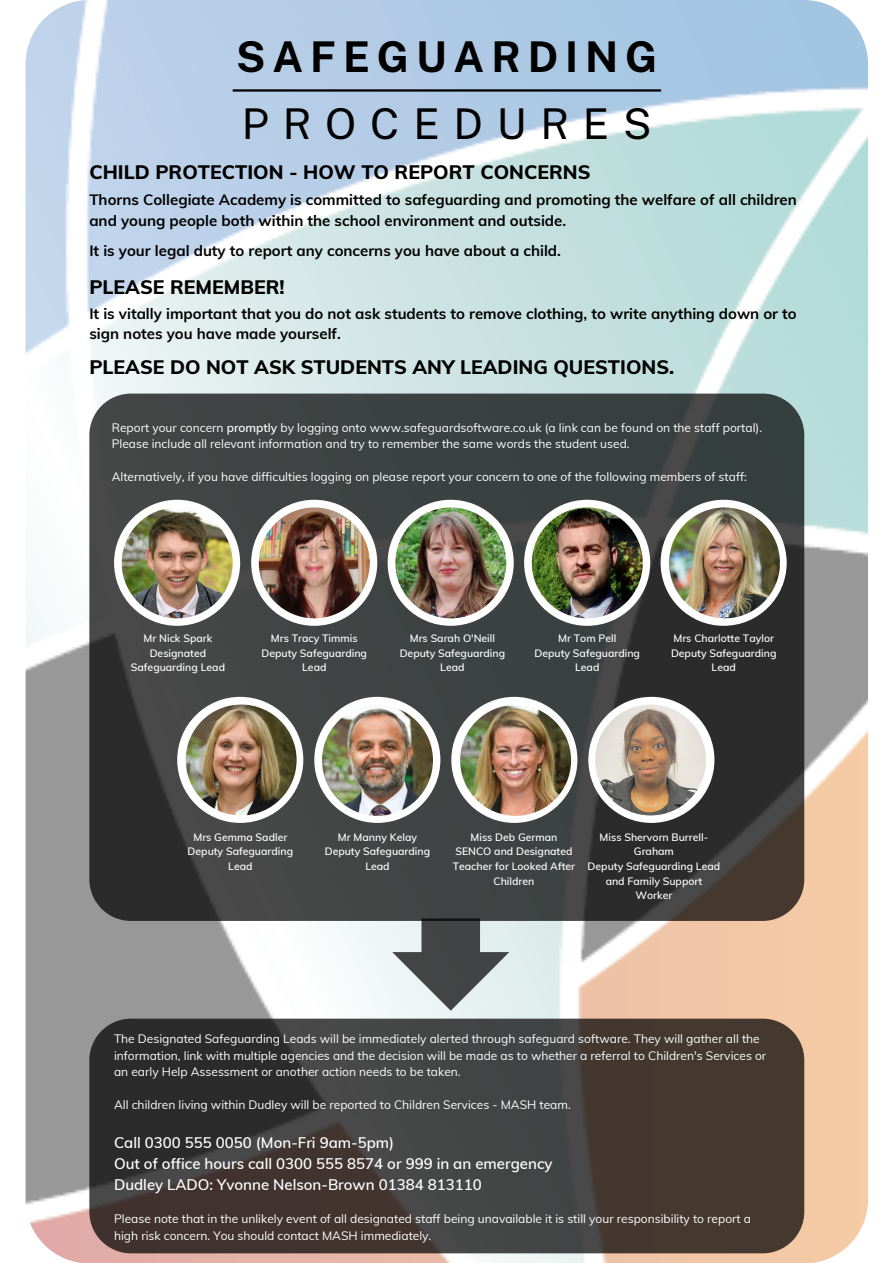
<style>
.page{position:relative;width:893px;height:1263px;background:#fff}
.page>*{position:absolute;margin:0;border:0;box-sizing:border-box;transform-origin:0 0}
.t1{font:700 42.38px "Public Sans";letter-spacing:.165em;color:#000}
.t2{font:42.38px "Public Sans";letter-spacing:.325em;color:#000}
.t3{font:800 19.5px "Muli";color:#000}
.t4{font:700 15px/20.9px "Muli";color:#000}
.t5{font:600 15px/20.9px "Muli";color:#fff}
.t6{font:12px/16.4px "Muli";color:#fff}
.t7{font:600 10.5px/14.6px "Muli";color:#fff;text-align:center}
.s1{font-weight:600}
</style>
<div class="page">
<img style="left:26px;top:0;width:842px;height:1263px;border-radius:64px">
<hr style="left:233px;top:89px;width:428px;height:3px;background:#000">
<svg style="left:89px;top:394px;width:715px;height:527px;background:#3d3f3e"></svg>
<svg style="left:89px;top:1019px;width:715px;height:234px;background:#413b37"></svg>
<svg style="left:392px;top:918px;width:117px;height:93px;background:#919797"></svg>
<div style="left:524px;top:500px;width:126px;height:126px;background:#fff;border-radius:50%"></div>
<div style="left:660px;top:500px;width:126px;height:126px;background:#fff;border-radius:50%"></div>
<div style="left:314px;top:697px;width:126px;height:126px;background:#fff;border-radius:50%"></div>
<div style="left:451px;top:697px;width:126px;height:126px;background:#fff;border-radius:50%"></div>
<div style="left:588px;top:697px;width:126px;height:126px;background:#fff;border-radius:50%"></div>
<img style="left:532px;top:507px;width:111px;height:111px;border-radius:50%">
<img style="left:669px;top:507px;width:111px;height:111px;border-radius:50%">
<img style="left:322px;top:705px;width:111px;height:111px;border-radius:50%">
<img style="left:460px;top:705px;width:111px;height:111px;border-radius:50%">
<img style="left:595px;top:704px;width:111px;height:111px;border-radius:50%">
<div style="left:114px;top:500px;width:126px;height:126px;background:#fff;border-radius:50%"></div>
<img style="left:122px;top:507px;width:111px;height:111px;border-radius:50%">
<div style="left:251px;top:500px;width:126px;height:126px;background:#fff;border-radius:50%"></div>
<img style="left:259px;top:507px;width:111px;height:111px;border-radius:50%">
<div style="left:388px;top:500px;width:126px;height:126px;background:#fff;border-radius:50%"></div>
<img style="left:395px;top:507px;width:111px;height:111px;border-radius:50%">
<div style="left:177px;top:697px;width:126px;height:126px;background:#fff;border-radius:50%"></div>
<img style="left:186px;top:704px;width:111px;height:111px;border-radius:50%">
<h1 class="t1" style="left:236px;top:32px;width:423px">SAFEGUARDING</h1>
<h1 class="t2" style="left:242px;top:98px;width:411px">PROCEDURES</h1>
<h2 class="t3" style="left:89px;top:160px;width:503px">CHILD PROTECTION - HOW TO REPORT CONCERNS</h2>
<p class="t4" style="left:89px;top:189px;width:709px">Thorns Collegiate Academy is committed to safeguarding and promoting the welfare of all children and young people both within the school environment and outside.</p>
<p class="t4" style="left:89px;top:239px;width:473px">It is your legal duty to report any concerns you have about a child.</p>
<h2 class="t3" style="left:89px;top:274px;width:197px">PLEASE REMEMBER!</h2>
<p class="t4" style="left:89px;top:302px;width:709px">It is vitally important that you do not ask students to remove clothing, to write anything down or to sign notes you have made yourself.</p>
<h2 class="t3" style="left:89px;top:354px;width:586px">PLEASE DO NOT ASK STUDENTS ANY LEADING QUESTIONS.</h2>
<p class="t6" style="left:112px;top:419px;width:652px">Report your concern <span class="s1">promptly</span> by logging onto www.safeguardsoftware.co.uk (a link can be found on the staff portal).<br>Please include all relevant information and try to remember the same words the student used.</p>
<p class="t6" style="left:112px;top:468px;width:636px">Alternatively, if you have difficulties logging on please report your concern to one of the following members of staff:</p>
<p class="t7" style="left:131px;top:631px;width:96px">Mr Nick Spark<br>Designated<br>Safeguarding Lead</p>
<p class="t7" style="left:400px;top:631px;width:107px">Mrs Sarah O'Neill<br>Deputy Safeguarding<br>Lead</p>
<p class="t7" style="left:534px;top:631px;width:107px">Mr Tom Pell<br>Deputy Safeguarding<br>Lead</p>
<p class="t7" style="left:671px;top:631px;width:107px">Mrs Charlotte Taylor<br>Deputy Safeguarding<br>Lead</p>
<p class="t7" style="left:261px;top:631px;width:107px">Mrs Tracy Timmis<br>Deputy Safeguarding<br>Lead</p>
<p class="t7" style="left:188px;top:829px;width:107px">Mrs Gemma Sadler<br>Deputy Safeguarding<br>Lead</p>
<p class="t7" style="left:325px;top:829px;width:107px">Mr Manny Kelay<br>Deputy Safeguarding<br>Lead</p>
<p class="t7" style="left:453px;top:829px;width:124px">Miss Deb German<br>SENCO and Designated<br>Teacher for Looked After<br>Children</p>
<p class="t7" style="left:587px;top:829px;width:134px">Miss Shervorn Burrell-<br>Graham<br>Deputy Safeguarding Lead and Family Support<br>Worker</p>
<p class="t6" style="left:114px;top:1030px;width:654px">The Designated Safeguarding Leads will be immediately alerted through safeguard software. They will gather all the information, link with multiple agencies and the decision will be made as to whether a referral to Children's Services or an early Help Assessment or another action needs to be taken.</p>
<p class="t6" style="left:114px;top:1096px;width:458px">All children living within Dudley will be reported to Children Services - MASH team.</p>
<p class="t5" style="left:114px;top:1132px;width:440px">Call 0300 555 0050 (Mon-Fri 9am-5pm)<br>Out of office hours call 0300 555 8574 or 999 in an emergency<br>Dudley LADO: Yvonne Nelson-Brown 01384 813110</p>
<p class="t6" style="left:114px;top:1211px;width:638px">Please note that in the unlikely event of all designated staff being unavailable it is still your responsibility to report a high risk concern. You should contact MASH immediately.</p>
</div>
